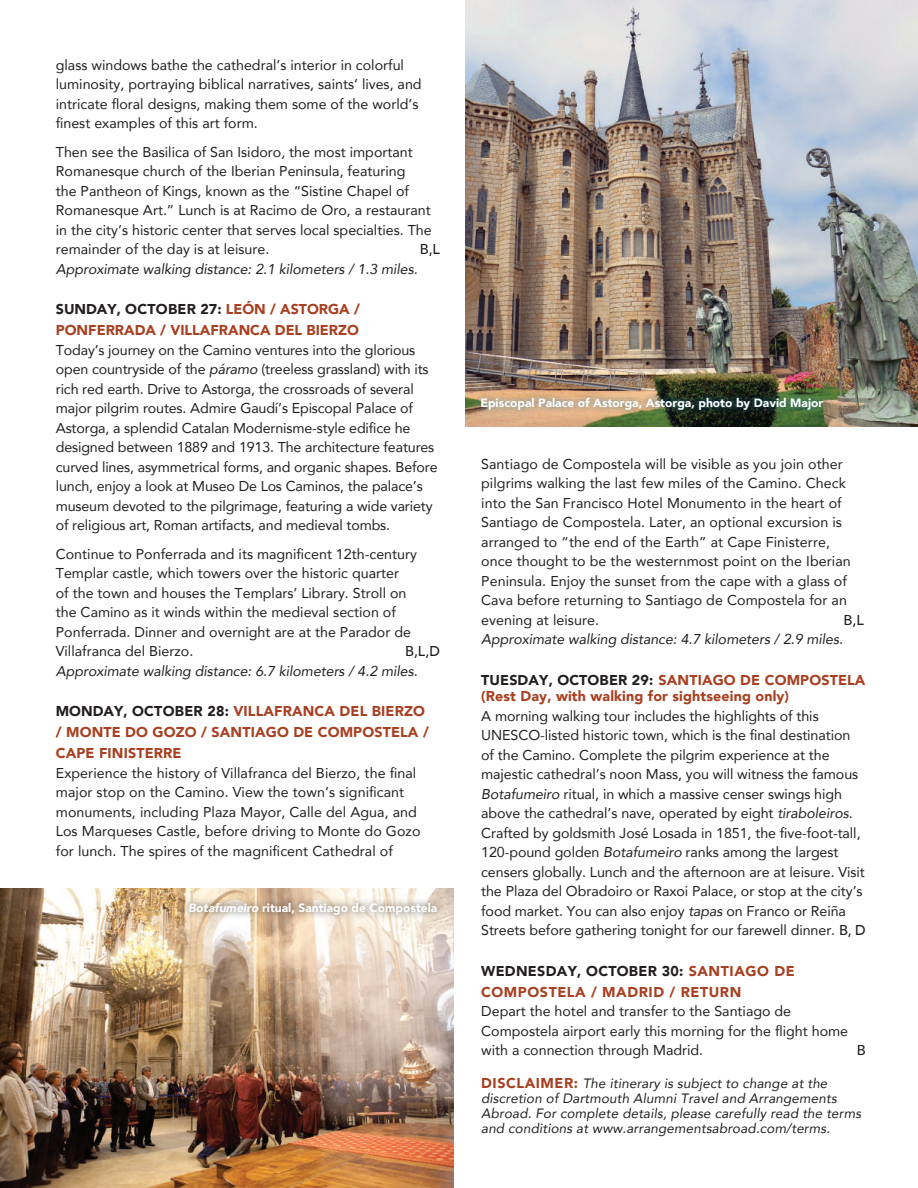
<style>
.page{position:relative;width:918px;height:1188px;background:#fff}
.page>*{position:absolute;margin:0;border:0;box-sizing:border-box;transform-origin:0 0}
.t1{font:14.25px/19.5px "Avenir";color:#231f20}
.t2{font:900 14.25px/21px "Avenir";letter-spacing:.01em;color:#a84021}
.t3{font:italic 14.25px "Avenir";letter-spacing:-.005em;color:#231f20}
.t4{font:900 14.25px/21px "Avenir";letter-spacing:.04em;color:#a84021}
.t5{font:500 14.25px "Avenir";color:#231f20}
.t6{font:italic 13.5px/15px "Avenir";letter-spacing:.01em;color:#231f20}
.t7{font:900 12px "Avenir";color:#fff}
.s1{color:#231f20}
.s2{font-style:italic}
.s3{font-weight:500}
.s4{font-weight:900;font-style:normal;font-size:14.25px;color:#a84021}
</style>
<div class="page">
<img style="left:465px;top:0;width:453px;height:426px">
<img style="left:0;top:889px;width:454px;height:299px">
<div style="left:181px;top:896px;width:264px;height:27px;background:#231f20;opacity:.75"></div>
<div style="left:473px;top:390px;width:358px;height:27px;background:#005f8e;opacity:.75"></div>
<p class="t1" style="left:56px;top:55px;width:367px">glass windows bathe the cathedral’s interior in colorful luminosity, portraying biblical narratives, saints’ lives, and intricate floral designs, making them some of the world’s finest examples of this art form.</p>
<p class="t1" style="left:56px;top:142px;width:377px">Then see the Basilica of San Isidoro, the most important Romanesque church of the Iberian Peninsula, featuring<br>the Pantheon of Kings, known as the “Sistine Chapel of Romanesque Art.” Lunch is at Racimo de Oro, a restaurant in the city’s historic center that serves local specialties. The remainder of the day is at leisure.</p>
<p class="t5" style="left:420px;top:237px;width:21px">B,L</p>
<p class="t3" style="left:56px;top:260px;width:363px">Approximate walking distance: 2.1 kilometers / 1.3 miles.</p>
<p class="t2" style="left:56px;top:298px;width:306px"><span class="s1">SUNDAY, OCTOBER 27:</span> LEÓN / ASTORGA /<br>PONFERRADA / VILLAFRANCA DEL BIERZO</p>
<p class="t1" style="left:56px;top:340px;width:383px">Today’s journey on the Camino ventures into the glorious open countryside of the <span class="s2">páramo</span> (treeless grassland) with its rich red earth. Drive to Astorga, the crossroads of several major pilgrim routes. Admire Gaudí’s Episcopal Palace of Astorga, a splendid Catalan Modernisme-style edifice he designed between 1889 and 1913. The architecture features curved lines, asymmetrical forms, and organic shapes. Before lunch, enjoy a look at Museo De Los Caminos, the palace’s museum devoted to the pilgrimage, featuring a wide variety of religious art, Roman artifacts, and medieval tombs.</p>
<p class="t1" style="left:56px;top:544px;width:363px">Continue to Ponferrada and its magnificent 12th-century Templar castle, which towers over the historic quarter<br>of the town and houses the Templars’ Library. Stroll on the Camino as it winds within the medieval section of Ponferrada. Dinner and overnight are at the Parador de Villafranca del Bierzo.</p>
<p class="t5" style="left:405px;top:639px;width:36px">B,L,D</p>
<p class="t3" style="left:56px;top:662px;width:363px">Approximate walking distance: 6.7 kilometers / 4.2 miles.</p>
<p class="t2" style="left:56px;top:700px;width:375px"><span class="s1">MONDAY, OCTOBER 28:</span> VILLAFRANCA DEL BIERZO / MONTE DO GOZO / SANTIAGO DE COMPOSTELA /<br>CAPE FINISTERRE</p>
<p class="t1" style="left:56px;top:763px;width:366px">Experience the history of Villafranca del Bierzo, the final major stop on the Camino. View the town’s significant monuments, including Plaza Mayor, Calle del Agua, and Los Marqueses Castle, before driving to Monte do Gozo for lunch. The spires of the magnificent Cathedral of</p>
<p class="t7" style="left:188px;top:898px;width:251px"><span class="s2">Botafumeiro</span> ritual, Santiago de Compostela</p>
<p class="t7" style="left:481px;top:392px;width:344px">Episcopal Palace of Astorga, Astorga, photo by David Major</p>
<p class="t1" style="left:481px;top:454px;width:371px">Santiago de Compostela will be visible as you join other pilgrims walking the last few miles of the Camino. Check into the San Francisco Hotel Monumento in the heart of Santiago de Compostela. Later, an optional excursion is arranged to “the end of the Earth” at Cape Finisterre, once thought to be the westernmost point on the Iberian Peninsula. Enjoy the sunset from the cape with a glass of Cava before returning to Santiago de Compostela for an evening at leisure.</p>
<p class="t5" style="left:844px;top:608px;width:22px">B,L</p>
<p class="t3" style="left:481px;top:631px;width:363px">Approximate walking distance: 4.7 kilometers / 2.9 miles.</p>
<p class="t2" style="left:481px;top:671px;width:386px;line-height:16.5px"><span class="s1">TUESDAY, OCTOBER 29:</span> SANTIAGO DE COMPOSTELA (Rest Day, with walking for sightseeing only)</p>
<p class="t1" style="left:481px;top:706px;width:386px">A morning walking tour includes the highlights of this UNESCO-listed historic town, which is the final destination of the Camino. Complete the pilgrim experience at the majestic cathedral’s noon Mass, you will witness the famous <span class="s2">Botafumeiro</span> ritual, in which a massive censer swings high above the cathedral’s nave, operated by eight <span class="s2">tiraboleiros</span>.<br>Crafted by goldsmith José Losada in 1851, the five-foot-tall, 120-pound golden <span class="s2">Botafumeiro</span> ranks among the largest censers globally. Lunch and the afternoon are at leisure. Visit the Plaza del Obradoiro or Raxoi Palace, or stop at the city’s food market. You can also enjoy <span class="s2">tapas</span> on Franco or Reiña Streets before gathering tonight for our farewell dinner. <span class="s3">B, D</span></p>
<p class="t4" style="left:481px;top:960px;width:315px"><span class="s1">WEDNESDAY, OCTOBER 30:</span> SANTIAGO DE<br>COMPOSTELA / MADRID / RETURN</p>
<p class="t1" style="left:481px;top:1001px;width:369px">Depart the hotel and transfer to the Santiago de<br>Compostela airport early this morning for the flight home with a connection through Madrid.</p>
<p class="t5" style="left:857px;top:1038px;width:10px">B</p>
<p class="t6" style="left:481px;top:1076px;width:382px"><span class="s4">DISCLAIMER:</span> The itinerary is subject to change at the discretion of Dartmouth Alumni Travel and Arrangements Abroad. For complete details, please carefully read the terms and conditions at www.arrangementsabroad.com/terms.</p>
</div>
